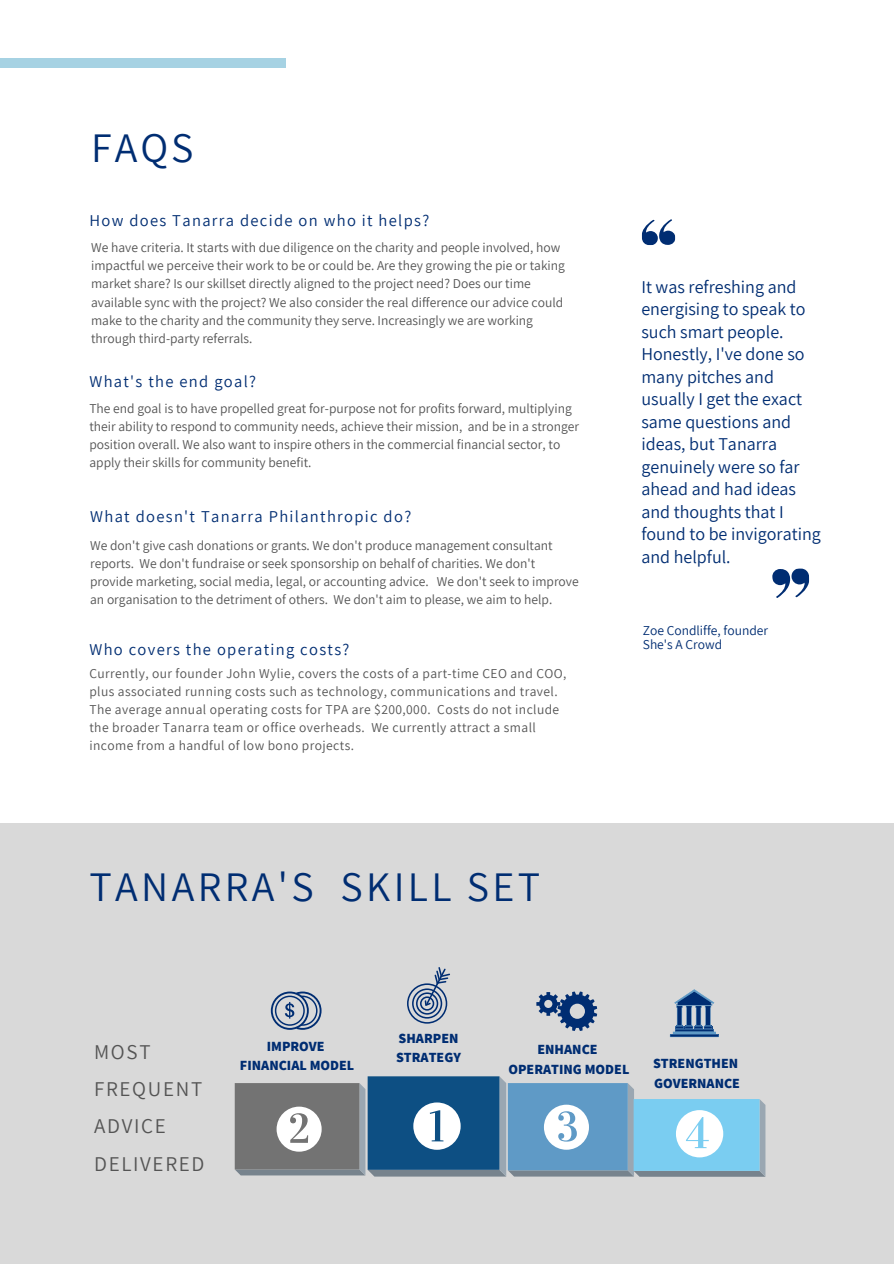
<style>
.page{position:relative;width:894px;height:1264px;background:#fff}
.page>*{position:absolute;margin:0;border:0;box-sizing:border-box;transform-origin:0 0}
.t1{font:42px "Assistant";letter-spacing:.08em;color:#002d72}
.t2{font:21px "Assistant";letter-spacing:.08em;color:#545454}
.t3{font:18px/22.5px "Assistant";color:#002d72}
.t4{font:16.5px "Assistant";letter-spacing:.08em;color:#002d72}
.t5{font:800 13.95px/18.9px "Assistant";color:#002d72}
.t6{font:13.5px/18px "Assistant";color:#545454}
.t7{font:13.5px/18px "Assistant";letter-spacing:.03em;color:#545454}
.t8{font:13.5px "Assistant";color:#002d72}
</style>
<div class="page">
<div style="left:0;top:823px;width:893px;height:440px;background:#d9d9d9"></div>
<svg style="left:641px;top:219px;width:34px;height:26px"></svg>
<svg style="left:772px;top:568px;width:37px;height:30px"></svg>
<div style="left:0;top:59px;width:285px;height:9px;background:#a6d2e3"></div>
<svg style="left:271px;top:991px;width:50px;height:38px"></svg>
<svg style="left:407px;top:967px;width:43px;height:56px"></svg>
<svg style="left:669px;top:989px;width:49px;height:48px"></svg>
<svg style="left:536px;top:991px;width:61px;height:39px"></svg>
<svg style="left:235px;top:1076px;width:530px;height:100px;background:#779cb4"></svg>
<p class="t1" style="left:91px;top:119px;width:104px">FAQS</p>
<p class="t4" style="left:89px;top:209px;width:341px">How does Tanarra decide on who it helps?</p>
<p class="t6" style="left:91px;top:238px;width:475px">We have criteria. It starts with due diligence on the charity and people involved, how impactful we perceive their work to be or could be. Are they growing the pie or taking market share? Is our skillset directly aligned to the project need? Does our time available sync with the project? We also consider the real difference our advice could make to the charity and the community they serve. Increasingly we are working through third-party referrals.</p>
<p class="t4" style="left:89px;top:370px;width:168px">What's the end goal?</p>
<p class="t6" style="left:89px;top:399px;width:491px">The end goal is to have propelled great for-purpose not for profits forward, multiplying their ability to respond to community needs, achieve their mission, and be in a stronger position overall. We also want to inspire others in the commercial financial sector, to apply their skills for community benefit.</p>
<p class="t4" style="left:90px;top:504px;width:322px">What doesn't Tanarra Philanthropic do?</p>
<p class="t6" style="left:90px;top:536px;width:490px">We don't give cash donations or grants. We don't produce management consultant reports. We don't fundraise or seek sponsorship on behalf of charities. We don't provide marketing, social media, legal, or accounting advice. We don't seek to improve an organisation to the detriment of others. We don't aim to please, we aim to help.</p>
<p class="t4" style="left:89px;top:638px;width:261px">Who covers the operating costs?</p>
<p class="t7" style="left:89px;top:664px;width:478px">Currently, our founder John Wylie, covers the costs of a part-time CEO and COO, plus associated running costs such as technology, communications and travel.<br>The average annual operating costs for TPA are $200,000. Costs do not include the broader Tanarra team or office overheads. We currently attract a small income from a handful of low bono projects.</p>
<p class="t1" style="left:89px;top:858px;width:452px">TANARRA'S SKILL SET</p>
<p class="t3" style="left:641px;top:275px;width:165px">It was refreshing and energising to speak to such smart people.</p>
<p class="t3" style="left:641px;top:342px;width:181px">Honestly, I've done so many pitches and usually I get the exact same questions and ideas, but Tanarra genuinely were so far ahead and had ideas and thoughts that I found to be invigorating and helpful.</p>
<p class="t8" style="left:642px;top:620px;width:127px">Zoe Condliffe, founder</p>
<p class="t8" style="left:642px;top:635px;width:81px">She's A Crowd</p>
<p class="t2" style="left:94px;top:1037px;width:58px">MOST</p>
<p class="t2" style="left:94px;top:1074px;width:110px">FREQUENT</p>
<p class="t2" style="left:94px;top:1111px;width:73px">ADVICE</p>
<p class="t2" style="left:94px;top:1149px;width:112px">DELIVERED</p>
<p class="t5" style="left:267px;top:1036px;width:59px">IMPROVE</p>
<p class="t5" style="left:240px;top:1055px;width:116px">FINANCIAL MODEL</p>
<p class="t5" style="left:396px;top:1028px;width:66px">SHARPEN<br>STRATEGY</p>
<p class="t5" style="left:537px;top:1039px;width:62px">ENHANCE</p>
<p class="t5" style="left:508px;top:1059px;width:122px">OPERATING MODEL</p>
<p class="t5" style="left:653px;top:1053px;width:87px">STRENGTHEN</p>
<p class="t5" style="left:653px;top:1073px;width:87px">GOVERNANCE</p>
</div>
